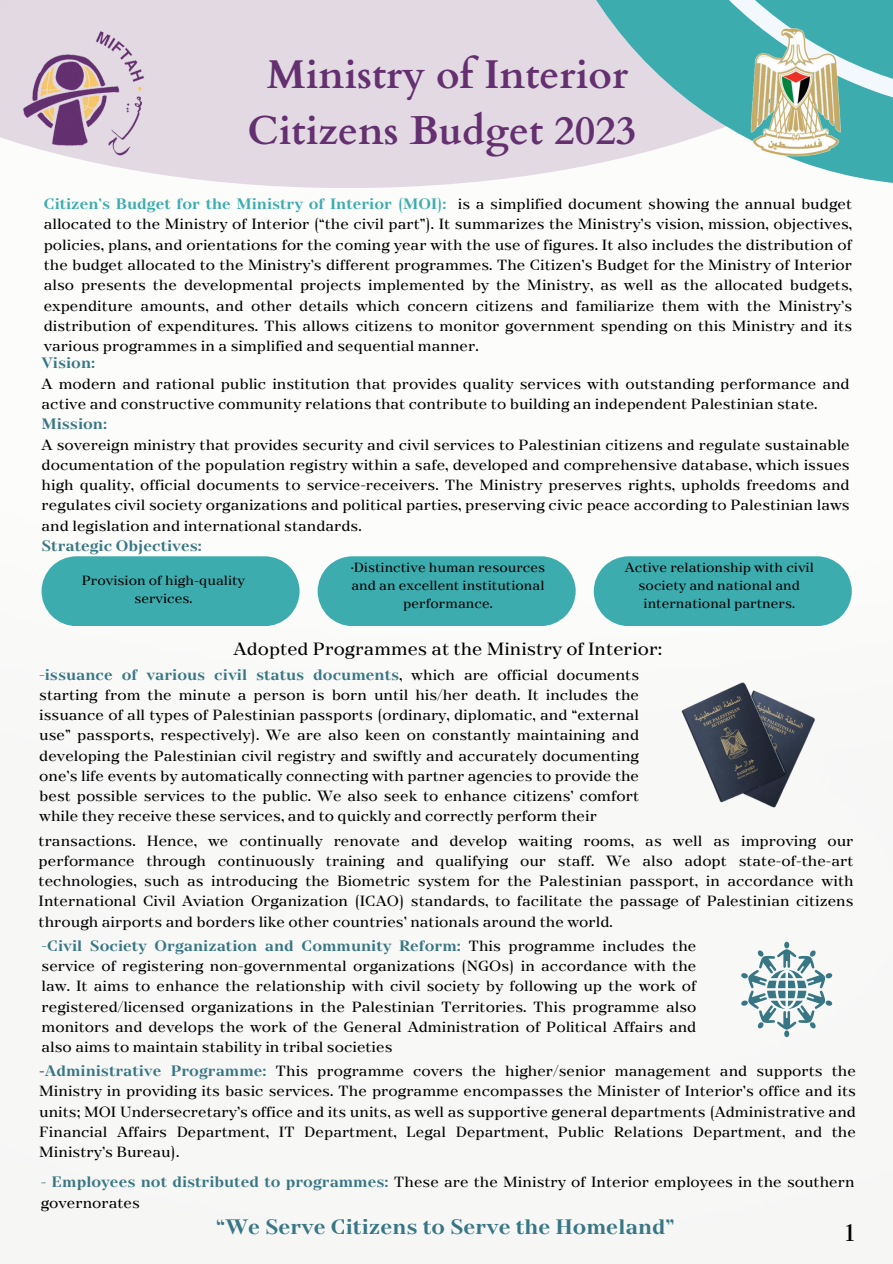
<style>
.page{position:relative;width:893px;height:1264px;background:#fff}
.page>*{position:absolute;margin:0;border:0;box-sizing:border-box;transform-origin:0 0}
.t1{font:700 40.2px "Cardo";color:#643070}
.t2{font:24px "TT Nooks";color:#000}
.t3{font:700 20.7px "TT Nooks";color:#377684}
.t4{font:18px "TT Nooks";color:#000}
.t5{font:15px/20.2px "TT Nooks";color:#000;text-align:justify}
.t6{font:700 15px "TT Nooks";color:#377684}
.t7{font:13.5px/18px "TT Nooks";color:#000;text-align:center}
.s1{font-weight:700;color:#3cacae}
.s2{font-weight:700;color:#377684}
.s3{color:#377684}
</style>
<div class="page">
<div style="left:152px;top:0;width:362px;height:188px;background:#e2d9e3"></div>
<svg style="left:514px;top:0;width:378px;height:183px;fill:#e2d9e3"></svg>
<svg style="left:590px;top:0;width:302px;height:115px;background:#77bdc1"></svg>
<img style="left:0;top:0;width:163px;height:173px">
<img style="left:723px;top:16px;width:141px;height:141px">
<svg style="left:593px;top:556px;width:258px;height:70px;background:#48b1b2"></svg>
<svg style="left:317px;top:556px;width:258px;height:70px;background:#48b1b2"></svg>
<svg style="left:42px;top:556px;width:257px;height:70px;background:#47b0b2"></svg>
<img style="left:681px;top:682px;width:135px;height:126px">
<svg style="left:741px;top:941px;width:91px;height:96px"></svg>
<p class="t1" style="left:267px;top:48px;width:363px">Ministry of Interior</p>
<p class="t1" style="left:247px;top:104px;width:390px">Citizens Budget 2023</p>
<p class="t5" style="left:44px;top:194px;width:809px"><span class="s1">Citizen’s Budget for the Ministry of Interior (MOI):</span> is a simplified document showing the annual budget allocated to the Ministry of Interior (“the civil part”). It summarizes the Ministry’s vision, mission, objectives, policies, plans, and orientations for the coming year with the use of figures. It also includes the distribution of the budget allocated to the Ministry’s different programmes. The Citizen’s Budget for the Ministry of Interior also presents the developmental projects implemented by the Ministry, as well as the allocated budgets, expenditure amounts, and other details which concern citizens and familiarize them with the Ministry’s distribution of expenditures. This allows citizens to monitor government spending on this Ministry and its various programmes in a simplified and sequential manner.</p>
<p class="t6" style="left:42px;top:354px;width:55px">Vision:</p>
<p class="t5" style="left:42px;top:374px;width:809px">A modern and rational public institution that provides quality services with outstanding performance and active and constructive community relations that contribute to building an independent Palestinian state.</p>
<p class="t6" style="left:42px;top:415px;width:67px">Mission:</p>
<p class="t5" style="left:42px;top:435px;width:809px">A sovereign ministry that provides security and civil services to Palestinian citizens and regulate sustainable documentation of the population registry within a safe, developed and comprehensive database, which issues high quality, official documents to service-receivers. The Ministry preserves rights, upholds freedoms and regulates civil society organizations and political parties, preserving civic peace according to Palestinian laws and legislation and international standards.</p>
<p class="t6" style="left:42px;top:536px;width:162px">Strategic Objectives:</p>
<p class="t7" style="left:82px;top:572px;width:165px">Provision of high-quality services.</p>
<p class="t7" style="left:351px;top:559px;width:196px">·Distinctive human resources and an excellent institutional performance.</p>
<p class="t7" style="left:624px;top:559px;width:190px">Active relationship with civil society and national and international partners.</p>
<p class="t4" style="left:233px;top:637px;width:430px">Adopted Programmes at the Ministry of Interior:</p>
<p class="t5" style="left:39px;top:664px;width:601px"><span class="s2">-issuance of various civil status documents</span>, which are official documents starting from the minute a person is born until his/her death. It includes the issuance of all types of Palestinian passports (ordinary, diplomatic, and “external use” passports, respectively). We are also keen on constantly maintaining and developing the Palestinian civil registry and swiftly and accurately documenting one’s life events by automatically connecting with partner agencies to provide the best possible services to the public. We also seek to enhance citizens’ comfort while they receive these services, and to quickly and correctly perform their</p>
<p class="t5" style="left:39px;top:831px;width:816px">transactions. Hence, we continually renovate and develop waiting rooms, as well as improving our performance through continuously training and qualifying our staff. We also adopt state-of-the-art technologies, such as introducing the Biometric system for the Palestinian passport, in accordance with International Civil Aviation Organization (ICAO) standards, to facilitate the passage of Palestinian citizens through airports and borders like other countries’ nationals around the world.</p>
<p class="t5" style="left:42px;top:936px;width:656px"><span class="s2">-Civil Society Organization and Community Reform:</span> This programme includes the service of registering non-governmental organizations (NGOs) in accordance with the law. It aims to enhance the relationship with civil society by following up the work of registered/licensed organizations in the Palestinian Territories. This programme also monitors and develops the work of the General Administration of Political Affairs and also aims to maintain stability in tribal societies</p>
<p class="t5" style="left:39px;top:1061px;width:818px">-<span class="s2">Administrative Programme:</span> This programme covers the higher/senior management and supports the Ministry in providing its basic services. The programme encompasses the Minister of Interior’s office and its units; MOI Undersecretary’s office and its units, as well as supportive general departments (Administrative and Financial Affairs Department, IT Department, Legal Department, Public Relations Department, and the Ministry’s Bureau).</p>
<p class="t5" style="left:41px;top:1172px;width:815px"><span class="s3">-</span> <span class="s2">Employees not distributed to programmes:</span> These are the Ministry of Interior employees in the southern governorates</p>
<p class="t3" style="left:216px;top:1214px;width:459px">“We Serve Citizens to Serve the Homeland”</p>
<p class="t2" style="left:845px;top:1218px;width:11px">1</p>
</div>
